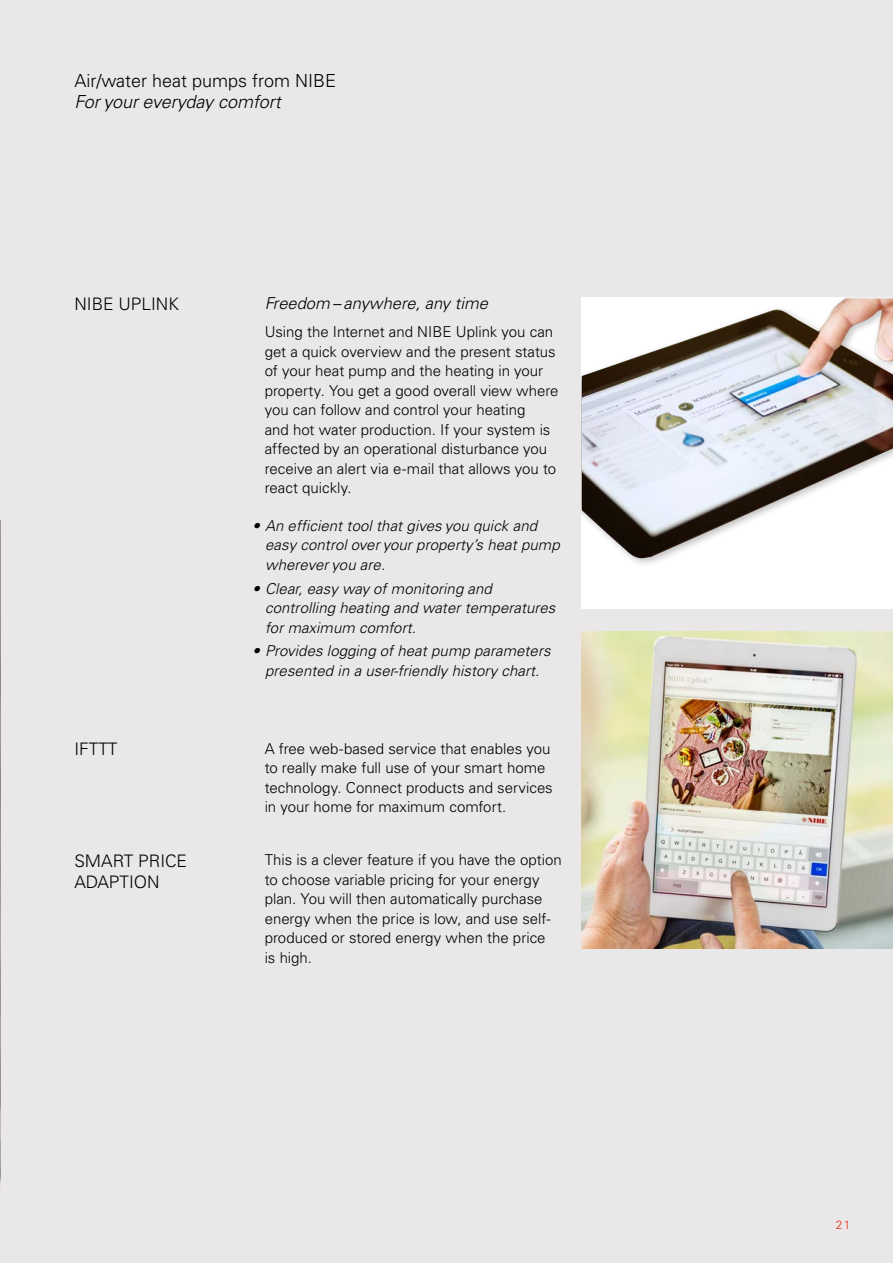
<style>
.page{position:relative;width:893px;height:1263px;background:#e9e7e7}
.page>*{position:absolute;margin:0;border:0;box-sizing:border-box;transform-origin:0 0}
.t1{font:300 18px "Univers LT Pro 45";color:#000}
.t2{font:italic 300 18px "Univers LT Pro 45";color:#000}
.t3{font:300 17.25px/21px "Univers LT Pro 45";color:#000}
.t4{font:italic 300 16.5px "Univers LT Pro 45";color:#000}
.t5{font:300 15px/19.5px "Univers LT Pro 45";color:#000}
.t6{font:italic 300 15px/19.5px "Univers LT Pro 45";letter-spacing:.005em;color:#000}
.t7{font:300 12px "Univers LT Pro 45";color:#e53012}
</style>
<div class="page">
<img style="left:0;top:520px;width:1px;height:668px">
<div style="left:581px;top:297px;width:312px;height:312px;background:#fff"></div>
<img style="left:582px;top:631px;width:311px;height:317px">
<img style="left:582px;top:298px;width:311px;height:261px">
<p class="t1" style="left:74px;top:70px;width:263px">Air/water heat pumps from NIBE</p>
<p class="t2" style="left:74px;top:91px;width:208px">For your everyday comfort</p>
<p class="t3" style="left:74px;top:293px;width:106px">NIBE UPLINK</p>
<p class="t3" style="left:74px;top:739px;width:45px">IFTTT</p>
<p class="t3" style="left:74px;top:850px;width:114px">SMART PRICE<br>ADAPTION</p>
<p class="t4" style="left:265px;top:293px;width:225px">Freedom – anywhere, any time</p>
<p class="t5" style="left:265px;top:322px;width:295px">Using the Internet and NIBE Uplink you can get a quick overview and the present status of your heat pump and the heating in your property. You get a good overall view where you can follow and control your heating<br>and hot water production. If your system is affected by an operational disturbance you receive an alert via e-mail that allows you to react quickly.</p>
<p class="t6" style="left:265px;top:516px;width:296px;text-indent:-13px">• An efficient tool that gives you quick and easy control over your property’s heat pump wherever you are.</p>
<p class="t6" style="left:265px;top:579px;width:292px;text-indent:-13px">• Clear, easy way of monitoring and controlling heating and water temperatures for maximum comfort.</p>
<p class="t6" style="left:252px;top:641px;width:300px;text-align:center">• Provides logging of heat pump parameters presented in a user-friendly history chart.</p>
<p class="t5" style="left:265px;top:739px;width:290px">A free web-based service that enables you to really make full use of your smart home technology. Connect products and services in your home for maximum comfort.</p>
<p class="t5" style="left:265px;top:850px;width:299px">This is a clever feature if you have the option to choose variable pricing for your energy plan. You will then automatically purchase energy when the price is low, and use self&shy;produced or stored energy when the price<br>is high.</p>
<p class="t7" style="left:836px;top:1217px;width:16px">21</p>
</div>
